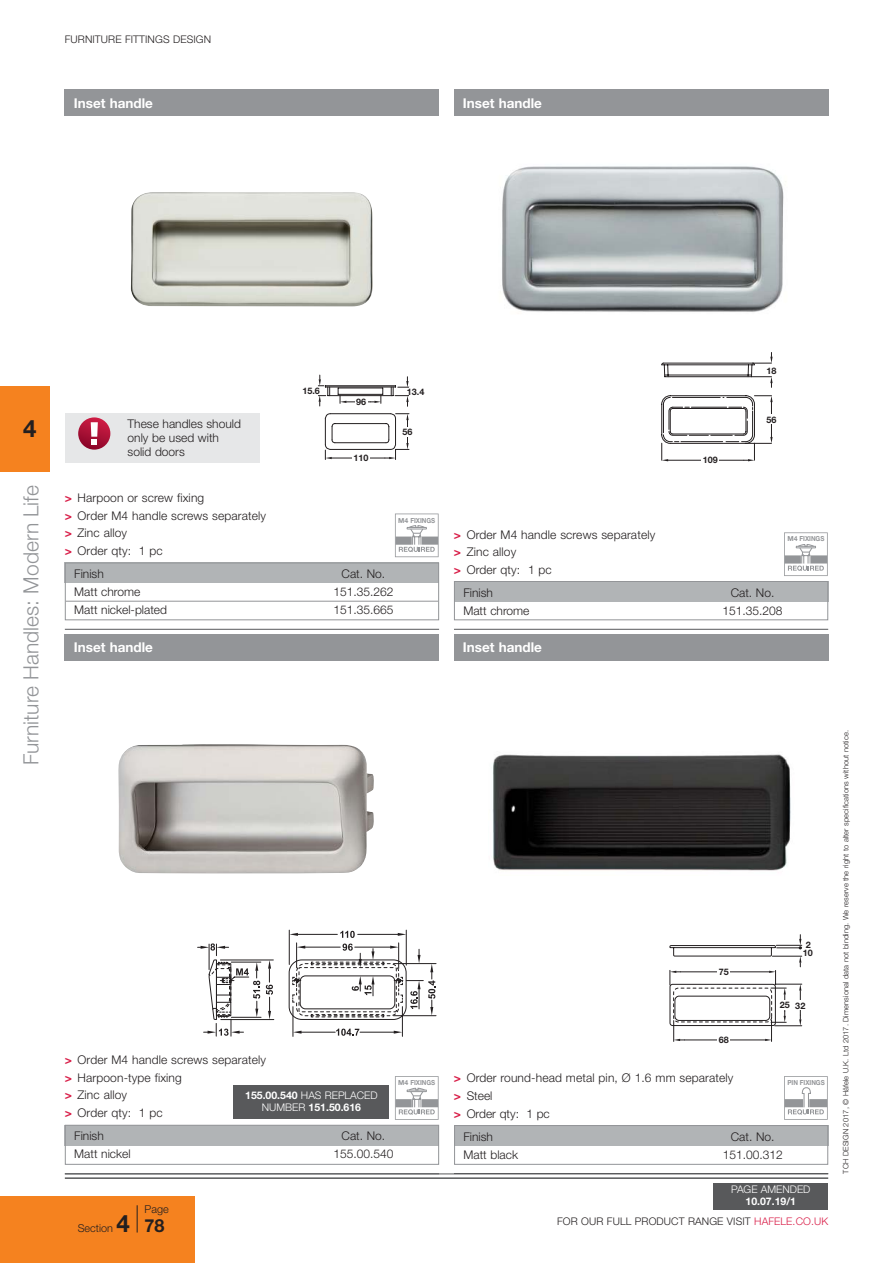
<style>
.page{position:relative;width:893px;height:1263px;background:#fff}
.page>*{position:absolute;margin:0;border:0;box-sizing:border-box;transform-origin:0 0}
.t1{font:700 24px "Helvetica Neue";color:#231f20}
.t2{font:300 21px "Helvetica Neue";color:#939598}
.t3{font:700 13.5px "Helvetica Neue";color:#fff}
.t4{font:300 12px/17.7px "Helvetica Neue";letter-spacing:.01em;color:#231f20}
.t5{font:300 10.8px "Helvetica Neue";color:#231f20}
.t6{font:300 10.5px "Helvetica Neue";letter-spacing:.01em;color:#231f20}
.t7{font:700 10.5px/12.6px "Helvetica Neue";color:#fff;text-align:center}
.t8{font:300 10.5px "Helvetica Neue";color:#fff}
.t9{font:700 9px "Helvetica Neue";color:#231f20}
.t10{font:300 7.5px "Helvetica Neue";letter-spacing:.01em;color:#231f20}
.t11{font:700 6.9px "Helvetica Neue LT Pro";color:#939598}
.t12{font:700 6.9px "Helvetica Neue LT Pro";color:#939598;scale:.9 1}
.s1{font-weight:700;color:#d91e48}
.s2{font-weight:300}
.s3{font-weight:700;font-size:24px}
.s4{font-weight:700;font-size:18px}
.s5{color:#d91e48}
</style>
<div class="page">
<div style="left:0;top:1196px;width:195px;height:67px;background:#f5821f"></div>
<div style="left:0;top:386px;width:50px;height:86px;background:#f5821f"></div>
<hr style="left:65px;top:1174px;width:763px;height:1px;background:#58595b">
<hr style="left:65px;top:1177px;width:763px;height:2px;background:#58595b">
<svg style="left:137px;top:1205px;width:1px;height:28px"></svg>
<div style="left:65px;top:563px;width:374px;height:20px;background:#b1b4b6"></div>
<hr style="left:66px;top:601px;width:372px;height:1px;background:#939598">
<div style="left:65px;top:563px;width:374px;height:57px;border:1px solid #939598"></div>
<img style="left:131px;top:192px;width:241px;height:115px">
<div style="left:65px;top:89px;width:374px;height:27px;background:#939598"></div>
<hr style="left:325px;top:385px;width:70px;height:1px;background:#231f20">
<hr style="left:325px;top:387px;width:70px;height:1px;background:#231f20">
<hr style="left:330px;top:395px;width:61px;height:1px;background:#231f20">
<svg style="left:338px;top:388px;width:45px;height:15px"></svg>
<svg style="left:324px;top:413px;width:85px;height:47px"></svg>
<div style="left:355px;top:397px;width:12px;height:9px;background:#fff"></div>
<div style="left:401px;top:427px;width:13px;height:9px;background:#fff"></div>
<div style="left:352px;top:453px;width:17px;height:9px;background:#fff"></div>
<svg style="left:391px;top:377px;width:18px;height:29px"></svg>
<svg style="left:318px;top:375px;width:12px;height:31px"></svg>
<hr style="left:65px;top:629px;width:374px;height:1px;background:#58595b">
<div style="left:454px;top:581px;width:374px;height:21px;background:#b1b4b6"></div>
<div style="left:454px;top:581px;width:374px;height:39px;border:1px solid #939598"></div>
<img style="left:502px;top:166px;width:284px;height:146px">
<div style="left:454px;top:89px;width:374px;height:27px;background:#939598"></div>
<svg style="left:661px;top:395px;width:111px;height:66px"></svg>
<hr style="left:668px;top:460px;width:76px;height:1px;background:#231f20">
<svg style="left:661px;top:352px;width:111px;height:35px"></svg>
<div style="left:765px;top:365px;width:13px;height:10px;background:#fff"></div>
<div style="left:702px;top:455px;width:17px;height:10px;background:#fff"></div>
<div style="left:765px;top:415px;width:13px;height:9px;background:#fff"></div>
<hr style="left:454px;top:629px;width:374px;height:1px;background:#58595b">
<div style="left:65px;top:1125px;width:374px;height:20px;background:#b1b4b6"></div>
<div style="left:65px;top:1125px;width:374px;height:40px;border:1px solid #939598"></div>
<img style="left:118px;top:744px;width:256px;height:130px">
<div style="left:65px;top:634px;width:374px;height:27px;background:#939598"></div>
<hr style="left:393px;top:963px;width:43px;height:1px;background:#231f20">
<hr style="left:393px;top:1015px;width:43px;height:1px;background:#231f20">
<svg style="left:198px;top:930px;width:237px;height:106px"></svg>
<hr style="left:65px;top:1173px;width:374px;height:1px;background:#58595b">
<div style="left:454px;top:1125px;width:374px;height:21px;background:#b1b4b6"></div>
<div style="left:454px;top:1125px;width:374px;height:40px;border:1px solid #939598"></div>
<img style="left:493px;top:754px;width:298px;height:117px">
<div style="left:454px;top:634px;width:374px;height:27px;background:#939598"></div>
<svg style="left:669px;top:935px;width:133px;height:106px"></svg>
<hr style="left:454px;top:1173px;width:374px;height:1px;background:#58595b">
<svg style="left:395px;top:514px;width:44px;height:43px"></svg>
<svg style="left:784px;top:532px;width:44px;height:44px"></svg>
<svg style="left:395px;top:1076px;width:44px;height:44px"></svg>
<svg style="left:784px;top:1076px;width:44px;height:44px"></svg>
<div style="left:65px;top:413px;width:194px;height:50px;background:#e6e7e8"></div>
<svg style="left:78px;top:417px;width:32px;height:33px"></svg>
<svg style="left:91px;top:422px;width:7px;height:23px"></svg>
<div style="left:713px;top:1183px;width:115px;height:27px;background:#58595b"></div>
<div style="left:234px;top:1086px;width:155px;height:33px;background:#58595b"></div>
<p class="t6" style="left:65px;top:36px;width:148px">FURNITURE FITTINGS DESIGN</p>
<p class="t3" style="left:74px;top:98px;width:81px">Inset handle</p>
<p class="t3" style="left:463px;top:98px;width:81px">Inset handle</p>
<h1 class="t1" style="left:23px;top:420px;width:15px">4</h1>
<h2 class="t2" style="left:24px;top:765px;width:282px;rotate:-90deg">Furniture Handles: Modern Life</h2>
<p class="t9" style="left:302px;top:388px;width:19px">15.6</p>
<p class="t9" style="left:407px;top:389px;width:19px">13.4</p>
<p class="t4" style="left:128px;top:417px;width:115px;line-height:14.4px">These handles should only be used with solid doors</p>
<p class="t4" style="left:65px;top:490px;width:203px"><span class="s1">&gt;</span> Harpoon or screw fixing<br><span class="s1">&gt;</span> Order M4 handle screws separately <span class="s1">&gt;</span> Zinc alloy<br><span class="s1">&gt;</span> Order qty: 1 pc</p>
<p class="t9" style="left:356px;top:399px;width:12px">96</p>
<p class="t9" style="left:353px;top:455px;width:17px">110</p>
<p class="t9" style="left:403px;top:429px;width:12px">56</p>
<p class="t11" style="left:398px;top:516px;width:39px">M4 FIXINGS</p>
<p class="t4" style="left:74px;top:566px;width:31px">Finish</p>
<p class="t4" style="left:342px;top:566px;width:45px">Cat. No.</p>
<p class="t4" style="left:74px;top:584px;width:68px">Matt chrome</p>
<p class="t4" style="left:333px;top:584px;width:62px">151.35.262</p>
<p class="t4" style="left:74px;top:602px;width:94px">Matt nickel-plated</p>
<p class="t4" style="left:333px;top:602px;width:62px">151.35.665</p>
<p class="t3" style="left:74px;top:643px;width:81px">Inset handle</p>
<p class="t9" style="left:766px;top:367px;width:12px">18</p>
<p class="t4" style="left:454px;top:527px;width:203px"><span class="s1">&gt;</span> Order M4 handle screws separately <span class="s1">&gt;</span> Zinc alloy<br><span class="s1">&gt;</span> Order qty: 1 pc</p>
<p class="t9" style="left:703px;top:457px;width:17px">109</p>
<p class="t9" style="left:766px;top:416px;width:12px">56</p>
<p class="t11" style="left:787px;top:535px;width:39px">M4 FIXINGS</p>
<p class="t4" style="left:463px;top:585px;width:31px">Finish</p>
<p class="t4" style="left:731px;top:585px;width:45px">Cat. No.</p>
<p class="t4" style="left:463px;top:603px;width:68px">Matt chrome</p>
<p class="t4" style="left:722px;top:603px;width:62px">151.35.208</p>
<p class="t3" style="left:463px;top:643px;width:81px">Inset handle</p>
<p class="t9" style="left:806px;top:941px;width:7px">2</p>
<p class="t4" style="left:65px;top:1052px;width:203px"><span class="s1">&gt;</span> Order M4 handle screws separately <span class="s1">&gt;</span> Harpoon-type fixing<br><span class="s1">&gt;</span> Zinc alloy<br><span class="s1">&gt;</span> Order qty: 1 pc</p>
<p class="t7" style="left:245px;top:1090px;width:134px">155.00.540 <span class="s2">HAS REPLACED<br>NUMBER</span> 151.50.616</p>
<p class="t9" style="left:719px;top:969px;width:12px">75</p>
<p class="t9" style="left:719px;top:1037px;width:12px">68</p>
<p class="t9" style="left:803px;top:950px;width:12px">10</p>
<p class="t9" style="left:780px;top:1002px;width:27px">25 32</p>
<p class="t4" style="left:454px;top:1070px;width:281px"><span class="s1">&gt;</span> Order round-head metal pin, Ø 1.6 mm separately <span class="s1">&gt;</span> Steel<br><span class="s1">&gt;</span> Order qty: 1 pc</p>
<p class="t11" style="left:398px;top:1079px;width:39px">M4 FIXINGS</p>
<p class="t12" style="left:787px;top:1079px;width:43px">PIN FIXINGS</p>
<p class="t4" style="left:74px;top:1128px;width:31px">Finish</p>
<p class="t4" style="left:342px;top:1128px;width:45px">Cat. No.</p>
<p class="t4" style="left:74px;top:1146px;width:58px">Matt nickel</p>
<p class="t4" style="left:333px;top:1146px;width:62px">155.00.540</p>
<p class="t5" style="left:145px;top:1205px;width:26px">Page</p>
<p class="t5" style="left:78px;top:1225px;width:88px">Section <span class="s3">4</span> <span class="s4">78</span></p>
<p class="t4" style="left:463px;top:1129px;width:31px">Finish</p>
<p class="t4" style="left:731px;top:1129px;width:45px">Cat. No.</p>
<p class="t4" style="left:463px;top:1147px;width:56px">Matt black</p>
<p class="t4" style="left:723px;top:1147px;width:62px">151.00.312</p>
<p class="t8" style="left:731px;top:1185px;width:81px">PAGE AMENDED</p>
<p class="t7" style="left:745px;top:1196px;width:52px">10.07.19/1</p>
<p class="t6" style="left:557px;top:1218px;width:272px">FOR OUR FULL PRODUCT RANGE VISIT <span class="s5">HAFELE.CO.UK</span></p>
<p class="t10" style="left:843px;top:1174px;width:445px;rotate:-90deg">TCH DESIGN 2017, © Häfele U.K. Ltd 2017. Dimensional data not binding. We reserve the right to alter specifications without notice.</p>
</div>
